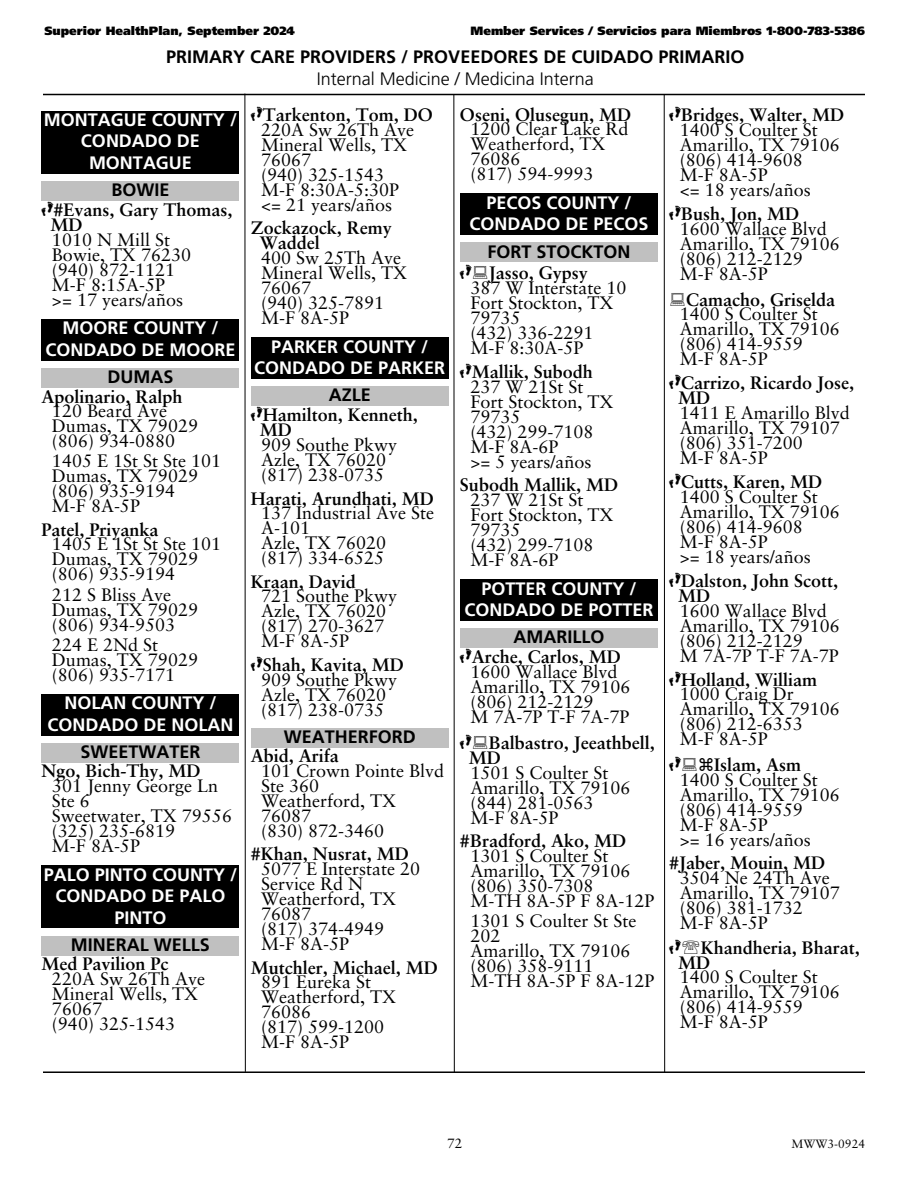
<style>
.page{position:relative;width:918px;height:1188px;background:#fff}
.page>*{position:absolute;margin:0;border:0;box-sizing:border-box;transform-origin:0 0}
.t1{font:18px/15px "Sabon LT Std";color:#000}
.t2{font:700 18px/15px "Sabon LT Std";color:#000}
.t3{font:700 18px/21.6px "Frutiger LT Std";color:#fff;text-align:center}
.t4{font:700 18px "Frutiger LT Std";color:#000}
.t5{font:300 18px "Frutiger LT Std";color:#000}
.t6{font:700 18px "Feet";color:#000}
.t7{font:13.5px "Sabon LT Std";color:#000}
.t8{font:900 12px "Frutiger LT Std";color:#000}
.t9{font:12px "Sabon LT Std";color:#000}
.s1{font-family:"Feet"}
.s2{font-family:"Feet";font-weight:700}
.s3{font-weight:700}
</style>
<div class="page">
<div style="left:41px;top:111px;width:198px;height:62px;background:#000"></div>
<div style="left:41px;top:181px;width:198px;height:20px;background:#c0c0c0"></div>
<div style="left:41px;top:319px;width:198px;height:41px;background:#000"></div>
<div style="left:41px;top:368px;width:198px;height:20px;background:#c0c0c0"></div>
<div style="left:41px;top:694px;width:198px;height:41px;background:#000"></div>
<div style="left:41px;top:743px;width:198px;height:19px;background:#c0c0c0"></div>
<div style="left:41px;top:865px;width:198px;height:63px;background:#000"></div>
<div style="left:41px;top:936px;width:198px;height:19px;background:#c0c0c0"></div>
<div style="left:251px;top:338px;width:198px;height:41px;background:#000"></div>
<div style="left:251px;top:387px;width:198px;height:19px;background:#c0c0c0"></div>
<div style="left:251px;top:728px;width:198px;height:19px;background:#c0c0c0"></div>
<div style="left:460px;top:194px;width:198px;height:41px;background:#000"></div>
<div style="left:460px;top:243px;width:198px;height:19px;background:#c0c0c0"></div>
<div style="left:460px;top:579px;width:198px;height:42px;background:#000"></div>
<div style="left:460px;top:628px;width:198px;height:20px;background:#c0c0c0"></div>
<hr style="left:43px;top:94px;width:822px;height:1px;background:#000">
<hr style="left:43px;top:1071px;width:822px;height:2px;background:#000">
<svg style="left:244px;top:93px;width:2px;height:979px;background:#7e7e7e"></svg>
<svg style="left:453px;top:95px;width:2px;height:977px;background:#7e7e7e"></svg>
<svg style="left:663px;top:93px;width:50px;height:979px"></svg>
<p class="t8" style="left:44px;top:26px;width:252px">Superior HealthPlan, September 2024</p>
<p class="t8" style="left:471px;top:26px;width:396px">Member Services / Servicios para Miembros 1-800-783-5386</p>
<p class="t4" style="left:166px;top:50px;width:580px">PRIMARY CARE PROVIDERS / PROVEEDORES DE CUIDADO PRIMARIO</p>
<p class="t5" style="left:317px;top:71px;width:279px">Internal Medicine / Medicina Interna</p>
<p class="t3" style="left:44px;top:111px;width:195px">MONTAGUE COUNTY /<br>CONDADO DE<br>MONTAGUE</p>
<p class="t4" style="left:111px;top:184px;width:60px">BOWIE</p>
<p class="t2" style="left:50px;top:204px;width:184px;text-indent:-9px"><span class="s1">F</span>#Evans, Gary Thomas,<br>MD</p>
<p class="t1" style="left:52px;top:234px;width:141px">1010 N Mill St<br>Bowie, TX 76230 (940) 872-1121<br>M-F 8:15A-5P<br>&gt;= 17 years/años</p>
<p class="t3" style="left:45px;top:319px;width:192px">MOORE COUNTY /<br>CONDADO DE MOORE</p>
<p class="t4" style="left:108px;top:371px;width:67px">DUMAS</p>
<p class="t2" style="left:41px;top:391px;width:143px">Apolinario, Ralph</p>
<p class="t1" style="left:52px;top:405px;width:148px">120 Beard Ave<br>Dumas, TX 79029 (806) 934-0880</p>
<p class="t1" style="left:52px;top:455px;width:171px">1405 E 1St St Ste 101<br>Dumas, TX 79029 (806) 935-9194<br>M-F 8A-5P</p>
<p class="t2" style="left:41px;top:524px;width:119px">Patel, Priyanka</p>
<p class="t1" style="left:52px;top:538px;width:171px">1405 E 1St St Ste 101<br>Dumas, TX 79029 (806) 935-9194</p>
<p class="t1" style="left:52px;top:589px;width:148px">212 S Bliss Ave<br>Dumas, TX 79029 (806) 934-9503</p>
<p class="t1" style="left:52px;top:639px;width:148px">224 E 2Nd St<br>Dumas, TX 79029 (806) 935-7171</p>
<p class="t3" style="left:48px;top:694px;width:187px">NOLAN COUNTY /<br>CONDADO DE NOLAN</p>
<p class="t4" style="left:80px;top:745px;width:122px">SWEETWATER</p>
<p class="t2" style="left:41px;top:765px;width:161px">Ngo, Bich-Thy, MD</p>
<p class="t1" style="left:52px;top:780px;width:182px">301 Jenny George Ln<br>Ste 6<br>Sweetwater, TX 79556 (325) 235-6819<br>M-F 8A-5P</p>
<p class="t3" style="left:44px;top:865px;width:195px">PALO PINTO COUNTY /<br>CONDADO DE PALO<br>PINTO</p>
<p class="t4" style="left:71px;top:938px;width:141px">MINERAL WELLS</p>
<p class="t2" style="left:41px;top:958px;width:129px">Med Pavilion Pc</p>
<p class="t1" style="left:52px;top:973px;width:154px">220A Sw 26Th Ave<br>Mineral Wells, TX<br>76067<br>(940) 325-1543</p>
<p class="t1" style="left:261px;top:109px;width:173px;text-indent:-10px"><span class="s2">F</span><span class="s3">Tarkenton, Tom, DO<br></span>220A Sw 26Th Ave<br>Mineral Wells, TX<br>76067<br>(940) 325-1543<br>M-F 8:30A-5:30P<br>&lt;= 21 years/años</p>
<p class="t2" style="left:260px;top:222px;width:134px;text-indent:-9px">Zockazock, Remy<br>Waddel</p>
<p class="t1" style="left:261px;top:252px;width:148px">400 Sw 25Th Ave<br>Mineral Wells, TX<br>76067<br>(940) 325-7891<br>M-F 8A-5P</p>
<p class="t3" style="left:254px;top:338px;width:193px">PARKER COUNTY /<br>CONDADO DE PARKER</p>
<p class="t4" style="left:329px;top:389px;width:44px">AZLE</p>
<p class="t2" style="left:260px;top:409px;width:159px;text-indent:-9px"><span class="s1">F</span>Hamilton, Kenneth,<br>MD</p>
<p class="t1" style="left:261px;top:439px;width:138px">909 Southe Pkwy<br>Azle, TX 76020 (817) 238-0735</p>
<p class="t2" style="left:251px;top:493px;width:185px">Harati, Arundhati, MD</p>
<p class="t1" style="left:261px;top:507px;width:174px">137 Industrial Ave Ste<br>A-101<br>Azle, TX 76020<br>(817) 334-6525</p>
<p class="t2" style="left:251px;top:576px;width:107px">Kraan, David</p>
<p class="t1" style="left:261px;top:590px;width:138px">721 Southe Pkwy<br>Azle, TX 76020 (817) 270-3627<br>M-F 8A-5P</p>
<p class="t1" style="left:251px;top:659px;width:154px;text-align:center"><span class="s2">F</span><span class="s3">Shah, Kavita, MD<br></span>909 Southe Pkwy<br>Azle, TX 76020 (817) 238-0735</p>
<p class="t4" style="left:284px;top:730px;width:134px">WEATHERFORD</p>
<p class="t2" style="left:251px;top:750px;width:90px">Abid, Arifa</p>
<p class="t1" style="left:261px;top:765px;width:185px">101 Crown Pointe Blvd<br>Ste 360<br>Weatherford, TX<br>76087<br>(830) 872-3460</p>
<p class="t2" style="left:251px;top:848px;width:160px">#Khan, Nusrat, MD</p>
<p class="t1" style="left:261px;top:863px;width:161px">5077 E Interstate 20<br>Service Rd N<br>Weatherford, TX<br>76087<br>(817) 374-4949<br>M-F 8A-5P</p>
<p class="t2" style="left:251px;top:962px;width:189px">Mutchler, Michael, MD</p>
<p class="t1" style="left:261px;top:976px;width:136px">891 Eureka St<br>Weatherford, TX<br>76086<br>(817) 599-1200<br>M-F 8A-5P</p>
<p class="t2" style="left:460px;top:109px;width:173px">Oseni, Olusegun, MD</p>
<p class="t1" style="left:470px;top:123px;width:160px">1200 Clear Lake Rd<br>Weatherford, TX<br>76086<br>(817) 594-9993</p>
<p class="t3" style="left:469px;top:194px;width:181px">PECOS COUNTY /<br>CONDADO DE PECOS</p>
<p class="t4" style="left:487px;top:245px;width:145px">FORT STOCKTON</p>
<p class="t1" style="left:470px;top:267px;width:158px;text-indent:-10px"><span class="s2">F</span> <span class="s3">Jasso, Gypsy<br></span>387 W Interstate 10<br>Fort Stockton, TX<br>79735<br>(432) 336-2291<br>M-F 8:30A-5P</p>
<p class="t1" style="left:470px;top:366px;width:145px;text-indent:-10px"><span class="s2">F</span><span class="s3">Mallik, Subodh<br></span>237 W 21St St<br>Fort Stockton, TX<br>79735<br>(432) 299-7108<br>M-F 8A-6P<br>&gt;= 5 years/años</p>
<p class="t2" style="left:460px;top:479px;width:160px">Subodh Mallik, MD</p>
<p class="t1" style="left:470px;top:494px;width:145px">237 W 21St St<br>Fort Stockton, TX<br>79735<br>(432) 299-7108<br>M-F 8A-6P</p>
<p class="t3" style="left:464px;top:579px;width:191px">POTTER COUNTY /<br>CONDADO DE POTTER</p>
<p class="t4" style="left:514px;top:631px;width:92px">AMARILLO</p>
<p class="t1" style="left:470px;top:651px;width:162px;text-indent:-10px"><span class="s2">F</span><span class="s3">Arche, Carlos, MD<br></span>1600 Wallace Blvd<br>Amarillo, TX 79106 (806) 212-2129<br>M 7A-7P T-F 7A-7P</p>
<p class="t2" style="left:469px;top:737px;width:187px;text-indent:-9px"><span class="s1">F</span> Balbastro, Jeeathbell,<br>MD</p>
<p class="t1" style="left:470px;top:767px;width:162px">1501 S Coulter St<br>Amarillo, TX 79106 (844) 281-0563<br>M-F 8A-5P</p>
<p class="t2" style="left:460px;top:835px;width:168px">#Bradford, Ako, MD</p>
<p class="t1" style="left:470px;top:850px;width:186px">1301 S Coulter St<br>Amarillo, TX 79106 (806) 350-7308<br>M-TH 8A-5P F 8A-12P</p>
<p class="t1" style="left:470px;top:915px;width:186px">1301 S Coulter St Ste<br>202<br>Amarillo, TX 79106 (806) 358-9111<br>M-TH 8A-5P F 8A-12P</p>
<p class="t1" style="left:680px;top:109px;width:166px;text-indent:-10px"><span class="s2">F</span><span class="s3">Bridges, Walter, MD<br></span>1400 S Coulter St<br>Amarillo, TX 79106 (806) 414-9608<br>M-F 8A-5P<br>&lt;= 18 years/años</p>
<p class="t1" style="left:680px;top:208px;width:162px;text-indent:-10px"><span class="s2">F</span><span class="s3">Bush, Jon, MD<br></span>1600 Wallace Blvd<br>Amarillo, TX 79106 (806) 212-2129<br>M-F 8A-5P</p>
<p class="t2" style="left:686px;top:294px;width:151px">Camacho, Griselda</p>
<p class="t1" style="left:680px;top:308px;width:162px">1400 S Coulter St<br>Amarillo, TX 79106 (806) 414-9559<br>M-F 8A-5P</p>
<p class="t2" style="left:678px;top:377px;width:178px;text-indent:-9px"><span class="s1">F</span>Carrizo, Ricardo Jose,<br>MD</p>
<p class="t1" style="left:680px;top:407px;width:172px">1411 E Amarillo Blvd<br>Amarillo, TX 79107 (806) 351-7200<br>M-F 8A-5P</p>
<p class="t1" style="left:680px;top:476px;width:162px;text-indent:-10px"><span class="s2">F</span><span class="s3">Cutts, Karen, MD<br></span>1400 S Coulter St<br>Amarillo, TX 79106 (806) 414-9608<br>M-F 8A-5P<br>&gt;= 18 years/años</p>
<p class="t2" style="left:678px;top:575px;width:162px;text-indent:-9px"><span class="s1">F</span>Dalston, John Scott,<br>MD</p>
<p class="t1" style="left:680px;top:605px;width:162px">1600 Wallace Blvd<br>Amarillo, TX 79106 (806) 212-2129<br>M 7A-7P T-F 7A-7P</p>
<p class="t1" style="left:680px;top:674px;width:162px;text-indent:-10px"><span class="s2">F</span><span class="s3">Holland, William<br></span>1000 Craig Dr<br>Amarillo, TX 79106 (806) 212-6353<br>M-F 8A-5P</p>
<p class="t6" style="left:669px;top:754px;width:13px">F</p>
<p class="t2" style="left:714px;top:759px;width:88px">Islam, Asm</p>
<p class="t1" style="left:680px;top:774px;width:162px">1400 S Coulter St<br>Amarillo, TX 79106 (806) 414-9559<br>M-F 8A-5P<br>&gt;= 16 years/años</p>
<p class="t2" style="left:669px;top:857px;width:158px">#Jaber, Mouin, MD</p>
<p class="t1" style="left:680px;top:872px;width:162px">3504 Ne 24Th Ave<br>Amarillo, TX 79107 (806) 381-1732<br>M-F 8A-5P</p>
<p class="t2" style="left:678px;top:942px;width:183px;text-indent:-9px"><span class="s1">F</span> Khandheria, Bharat,<br>MD</p>
<p class="t1" style="left:680px;top:971px;width:162px">1400 S Coulter St<br>Amarillo, TX 79106 (806) 414-9559<br>M-F 8A-5P</p>
<p class="t7" style="left:447px;top:1138px;width:17px">72</p>
<p class="t9" style="left:792px;top:1139px;width:75px">MWW3-0924</p>
</div>
